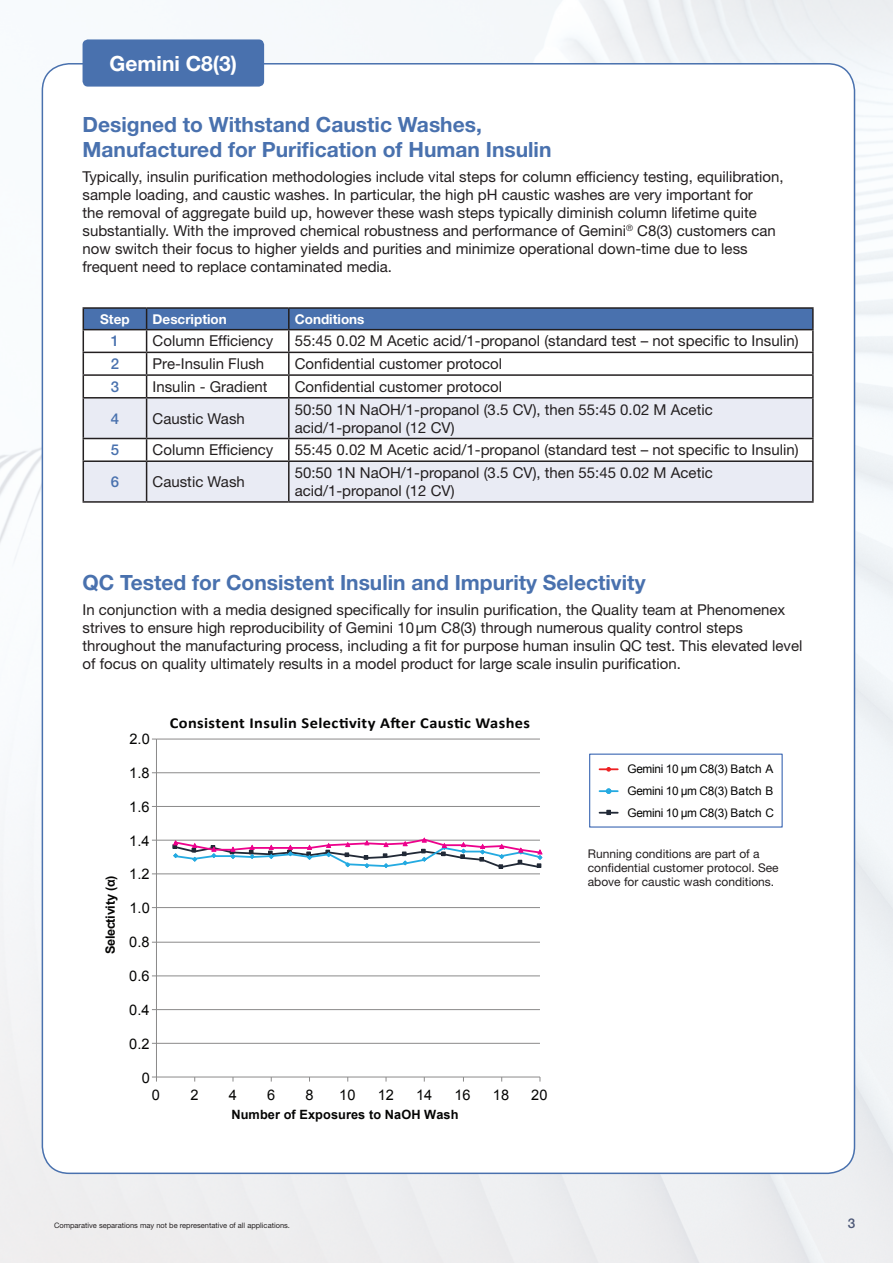
<style>
.page{position:relative;width:893px;height:1263px;background:#fff}
.page>*{position:absolute;margin:0;border:0;box-sizing:border-box;transform-origin:0 0}
.Pure__Subhead{font:700 21px/25.2px "Helvetica Neue LT Std";color:#4971ae}
.brand_label_tab{font:700 21px "Helvetica Neue LT Std";color:#fff}
.t1{font:700 15.3px "Calibri";letter-spacing:.025em;color:#050504;scale:1.07 1}
.Pure__Body_Text_10{font:15px/18px "Helvetica Neue LT Std";color:#231f20}
.Pure__Body_Text_10_6{font:500 15px "Helvetica Neue LT Std";color:#4971ae}
.t2{font:14.55px "Arial";letter-spacing:.005em;color:#050504}
.Condition_Title{font:700 13.5px "Helvetica Neue LT Std";color:#fff}
.Page_Numbers{font:500 13.5px "Helvetica Neue LT Std";color:#4c5776}
.t3{font:700 12.75px "Arial";letter-spacing:.005em;color:#050504}
.t4{font:700 12.75px "Arial";letter-spacing:-.025em;color:#050504}
.Pure__Body_Text_8{font:12px/14.4px "Helvetica Neue LT Std";color:#231f20}
.t5{font:11.85px/21.6px "Arial";letter-spacing:-.03em;color:#050504;text-align:justify}
.Order_Disclaimer{font:7.5px "Helvetica Neue LT Std";color:#231f20}
</style>
<div class="page">
<img style="left:0;top:0;width:893px;height:1263px">
<div style="left:42px;top:64px;width:812px;height:1109px;background:#fff;border-radius:27px"></div>
<svg style="left:84px;top:398px;width:728px;height:103px;fill:#e9ebf4"></svg>
<hr style="left:83px;top:307px;width:64px;height:2px;background:#231f20">
<hr style="left:147px;top:307px;width:142px;height:2px;background:#231f20">
<hr style="left:289px;top:307px;width:525px;height:2px;background:#231f20">
<hr style="left:812px;top:309px;width:2px;height:20px;background:#231f20">
<hr style="left:289px;top:329px;width:525px;height:1px;background:#231f20">
<hr style="left:812px;top:330px;width:2px;height:22px;background:#231f20">
<hr style="left:289px;top:352px;width:525px;height:1px;background:#231f20">
<hr style="left:812px;top:353px;width:2px;height:21px;background:#231f20">
<svg style="left:83px;top:308px;width:730px;height:89px"></svg>
<hr style="left:289px;top:374px;width:525px;height:2px;background:#231f20">
<hr style="left:288px;top:376px;width:2px;height:21px;background:#231f20">
<hr style="left:812px;top:376px;width:2px;height:21px;background:#231f20">
<hr style="left:83px;top:397px;width:64px;height:1px;background:#231f20">
<hr style="left:83px;top:398px;width:1px;height:40px;background:#231f20">
<hr style="left:147px;top:397px;width:142px;height:1px;background:#231f20">
<hr style="left:146px;top:398px;width:1px;height:40px;background:#231f20">
<hr style="left:289px;top:397px;width:525px;height:1px;background:#231f20">
<hr style="left:288px;top:398px;width:2px;height:40px;background:#231f20">
<hr style="left:812px;top:398px;width:2px;height:40px;background:#231f20">
<hr style="left:83px;top:438px;width:64px;height:1px;background:#231f20">
<svg style="left:83px;top:439px;width:1px;height:21px"></svg>
<hr style="left:147px;top:438px;width:142px;height:1px;background:#231f20">
<svg style="left:146px;top:439px;width:1px;height:21px"></svg>
<hr style="left:289px;top:438px;width:525px;height:1px;background:#231f20">
<hr style="left:288px;top:439px;width:2px;height:21px;background:#231f20">
<hr style="left:812px;top:439px;width:2px;height:21px;background:#231f20">
<hr style="left:83px;top:460px;width:64px;height:2px;background:#231f20">
<hr style="left:83px;top:462px;width:1px;height:39px;background:#231f20">
<hr style="left:147px;top:460px;width:142px;height:2px;background:#231f20">
<hr style="left:146px;top:462px;width:1px;height:39px;background:#231f20">
<hr style="left:289px;top:460px;width:525px;height:2px;background:#231f20">
<hr style="left:288px;top:462px;width:2px;height:39px;background:#231f20">
<hr style="left:812px;top:462px;width:2px;height:39px;background:#231f20">
<hr style="left:83px;top:501px;width:64px;height:2px;background:#231f20">
<hr style="left:147px;top:501px;width:142px;height:2px;background:#231f20">
<hr style="left:289px;top:501px;width:525px;height:2px;background:#231f20">
<hr style="left:156px;top:1043px;width:384px;height:1px;background:#8b8a8a">
<hr style="left:156px;top:1009px;width:384px;height:1px;background:#8b8a8a">
<hr style="left:156px;top:975px;width:384px;height:1px;background:#8b8a8a">
<hr style="left:156px;top:942px;width:384px;height:1px;background:#8b8a8a">
<hr style="left:156px;top:907px;width:384px;height:1px;background:#8b8a8a">
<hr style="left:156px;top:873px;width:384px;height:1px;background:#8b8a8a">
<hr style="left:156px;top:840px;width:384px;height:1px;background:#8b8a8a">
<hr style="left:156px;top:806px;width:384px;height:1px;background:#8b8a8a">
<hr style="left:156px;top:772px;width:384px;height:1px;background:#8b8a8a">
<hr style="left:156px;top:739px;width:384px;height:1px;background:#8b8a8a">
<hr style="left:156px;top:739px;width:1px;height:338px;background:#8b8a8a">
<hr style="left:156px;top:1076px;width:384px;height:1px;background:#8b8a8a">
<svg style="left:152px;top:1076px;width:5px;height:5px"></svg>
<svg style="left:172px;top:837px;width:371px;height:32px"></svg>
<div style="left:589px;top:753px;width:194px;height:75px;border:1px solid #4871b8"></div>
<svg style="left:599px;top:767px;width:19px;height:4px"></svg>
<svg style="left:599px;top:788px;width:19px;height:6px"></svg>
<svg style="left:599px;top:810px;width:19px;height:5px"></svg>
<div style="left:83px;top:39px;width:181px;height:48px;background:#4971ae;border-radius:5px"></div>
<p class="brand_label_tab" style="left:110px;top:50px;width:129px">Gemini C8(3)</p>
<p class="Pure__Subhead" style="left:83px;top:111px;width:470px">Designed to Withstand Caustic Washes,<br>Manufactured for Purification of Human Insulin</p>
<p class="Pure__Body_Text_10" style="left:83px;top:167px;width:702px">Typically, insulin purification methodologies include vital steps for column efficiency testing, equilibration, sample loading, and caustic washes. In particular, the high pH caustic washes are very important for<br>the removal of aggregate build up, however these wash steps typically diminish column lifetime quite substantially. With the improved chemical robustness and performance of Gemini<sup>®</sup> C8(3) customers can now switch their focus to higher yields and purities and minimize operational down-time due to less frequent need to replace contaminated media.</p>
<p class="Condition_Title" style="left:100px;top:310px;width:31px">Step</p>
<p class="Condition_Title" style="left:153px;top:310px;width:76px">Description</p>
<p class="Condition_Title" style="left:295px;top:310px;width:71px">Conditions</p>
<p class="Pure__Body_Text_10_6" style="left:111px;top:332px;width:10px">1</p>
<p class="Pure__Body_Text_10" style="left:153px;top:332px;width:122px">Column Efficiency</p>
<p class="Pure__Body_Text_10" style="left:295px;top:332px;width:505px">55:45 0.02 M Acetic acid/1-propanol (standard test – not specific to Insulin)</p>
<p class="Pure__Body_Text_10_6" style="left:111px;top:355px;width:10px">2</p>
<p class="Pure__Body_Text_10" style="left:153px;top:355px;width:113px">Pre-Insulin Flush</p>
<p class="Pure__Body_Text_10" style="left:295px;top:355px;width:209px">Confidential customer protocol</p>
<p class="Pure__Body_Text_10_6" style="left:111px;top:377px;width:10px">3</p>
<p class="Pure__Body_Text_10" style="left:153px;top:377px;width:117px">Insulin - Gradient</p>
<p class="Pure__Body_Text_10" style="left:295px;top:377px;width:209px">Confidential customer protocol</p>
<p class="Pure__Body_Text_10_6" style="left:111px;top:409px;width:10px">4</p>
<p class="Pure__Body_Text_10" style="left:153px;top:409px;width:94px">Caustic Wash</p>
<p class="Pure__Body_Text_10" style="left:295px;top:400px;width:419px">50:50 1N NaOH/1-propanol (3.5 CV), then 55:45 0.02 M Acetic acid/1-propanol (12 CV)</p>
<p class="Pure__Body_Text_10_6" style="left:111px;top:441px;width:10px">5</p>
<p class="Pure__Body_Text_10" style="left:153px;top:441px;width:122px">Column Efficiency</p>
<p class="Pure__Body_Text_10" style="left:295px;top:441px;width:505px">55:45 0.02 M Acetic acid/1-propanol (standard test – not specific to Insulin)</p>
<p class="Pure__Body_Text_10_6" style="left:111px;top:473px;width:10px">6</p>
<p class="Pure__Body_Text_10" style="left:153px;top:472px;width:94px">Caustic Wash</p>
<p class="Pure__Body_Text_10" style="left:295px;top:463px;width:419px">50:50 1N NaOH/1-propanol (3.5 CV), then 55:45 0.02 M Acetic acid/1-propanol (12 CV)</p>
<p class="Pure__Subhead" style="left:83px;top:569px;width:565px">QC Tested for Consistent Insulin and Impurity Selectivity</p>
<p class="Pure__Body_Text_10" style="left:83px;top:601px;width:721px">In conjunction with a media designed specifically for insulin purification, the Quality team at Phenomenex strives to ensure high reproducibility of Gemini 10µm C8(3) through numerous quality control steps throughout the manufacturing process, including a fit for purpose human insulin QC test. This elevated level of focus on quality ultimately results in a model product for large scale insulin purification.</p>
<p class="t4" style="left:102px;top:954px;width:80px;rotate:-90deg">Selectivity (α)</p>
<p class="t2" style="left:130px;top:729px;width:22px">2.0</p>
<p class="t2" style="left:129px;top:763px;width:22px">1.8</p>
<p class="t2" style="left:129px;top:797px;width:22px">1.6</p>
<p class="t2" style="left:129px;top:831px;width:22px">1.4</p>
<p class="t2" style="left:129px;top:865px;width:22px">1.2</p>
<p class="t2" style="left:130px;top:899px;width:22px">1.0</p>
<p class="t2" style="left:129px;top:932px;width:22px">0.8</p>
<p class="t2" style="left:129px;top:966px;width:22px">0.6</p>
<p class="t2" style="left:129px;top:1000px;width:22px">0.4</p>
<p class="t2" style="left:129px;top:1034px;width:22px">0.2</p>
<p class="t2" style="left:142px;top:1068px;width:10px">0</p>
<p class="t1" style="left:170px;top:713px;width:338px">Consistent Insulin Selectivity After Caustic Washes</p>
<p class="t2" style="left:152px;top:1085px;width:10px">0</p>
<p class="t2" style="left:190px;top:1085px;width:10px">2</p>
<p class="t2" style="left:229px;top:1085px;width:10px">4</p>
<p class="t2" style="left:267px;top:1085px;width:10px">6</p>
<p class="t2" style="left:305px;top:1085px;width:10px">8</p>
<p class="t2" style="left:339px;top:1085px;width:18px">10</p>
<p class="t2" style="left:378px;top:1085px;width:18px">12</p>
<p class="t2" style="left:416px;top:1085px;width:18px">14</p>
<p class="t2" style="left:454px;top:1085px;width:18px">16</p>
<p class="t2" style="left:493px;top:1085px;width:18px">18</p>
<p class="t2" style="left:531px;top:1085px;width:18px">20</p>
<p class="t3" style="left:231px;top:1106px;width:228px">Number of Exposures to NaOH Wash</p>
<p class="Order_Disclaimer" style="left:54px;top:1221px;width:238px">Comparative separations may not be representative of all applications.</p>
<p class="t5" style="left:627px;top:758px;width:148px">Gemini 10 µm C8(3) Batch A Gemini 10 µm C8(3) Batch B Gemini 10 µm C8(3) Batch C</p>
<p class="Pure__Body_Text_8" style="left:588px;top:846px;width:192px">Running conditions are part of a confidential customer protocol. See above for caustic wash conditions.</p>
<p class="Page_Numbers" style="left:848px;top:1215px;width:9px">3</p>
</div>
